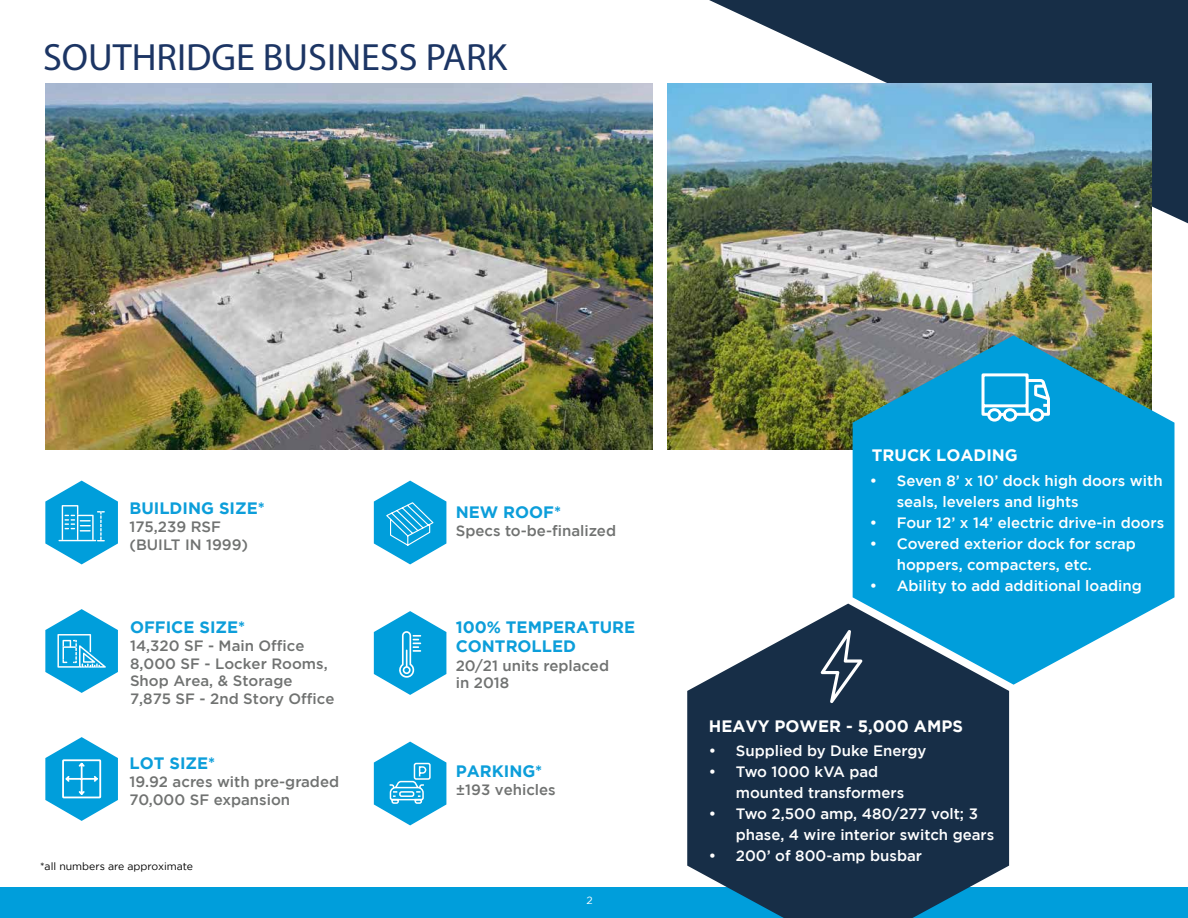
<style>
.page{position:relative;width:1188px;height:918px;background:#fff}
.page>*{position:absolute;margin:0;border:0;box-sizing:border-box;transform-origin:0 0}
.t1{font:38.1px "Myriad Pro";color:#1c3564}
.t2{font:700 16.5px/19.6px "Gotham";color:#0c9eda}
.t3{font:700 16.5px "Gotham";color:#fff}
.t4{font:500 15px/21px "Gotham";color:#fff}
.t5{font:500 15px/17.7px "Gotham";color:#707271}
.t6{font:10.5px "Gotham";color:#000}
.t7{font:10.5px "Gotham";color:#fff}
</style>
<div class="page">
<svg style="left:709px;top:0;width:479px;height:223px;fill:#172e47"></svg>
<svg style="left:45px;top:737px;width:73px;height:84px"></svg>
<svg style="left:45px;top:481px;width:73px;height:83px"></svg>
<svg style="left:45px;top:609px;width:73px;height:84px"></svg>
<svg style="left:374px;top:611px;width:72px;height:84px"></svg>
<svg style="left:374px;top:742px;width:72px;height:83px"></svg>
<svg style="left:374px;top:481px;width:72px;height:83px"></svg>
<img style="left:45px;top:83px;width:607px;height:367px">
<img style="left:667px;top:83px;width:485px;height:367px">
<div style="left:0;top:888px;width:1188px;height:30px;background:#009edb"></div>
<svg style="left:853px;top:335px;width:321px;height:350px;background:#27a2cd"></svg>
<svg style="left:687px;top:604px;width:322px;height:314px;background:#2a4c66"></svg>
<svg style="left:980px;top:372px;width:72px;height:51px"></svg>
<svg style="left:821px;top:630px;width:41px;height:73px;background:#43566a"></svg>
<h1 class="t1" style="left:43px;top:34px;width:466px">SOUTHRIDGE BUSINESS PARK</h1>
<p class="t2" style="left:129px;top:498px;width:137px">BUILDING SIZE*</p>
<p class="t5" style="left:129px;top:518px;width:120px">175,239 RSF (BUILT IN 1999)</p>
<p class="t2" style="left:130px;top:617px;width:117px">OFFICE SIZE*</p>
<p class="t5" style="left:130px;top:637px;width:206px">14,320 SF - Main Office<br>8,000 SF - Locker Rooms,<br>Shop Area, &amp; Storage<br>7,875 SF - 2nd Story Office</p>
<p class="t2" style="left:130px;top:753px;width:87px">LOT SIZE*</p>
<p class="t5" style="left:130px;top:772px;width:211px">19.92 acres with pre-graded<br>70,000 SF expansion</p>
<p class="t6" style="left:40px;top:860px;width:154px">*all numbers are approximate</p>
<p class="t2" style="left:456px;top:501px;width:107px">NEW ROOF*</p>
<p class="t5" style="left:456px;top:521px;width:162px">Specs to-be-finalized</p>
<p class="t2" style="left:456px;top:616px;width:181px">100% TEMPERATURE<br>CONTROLLED</p>
<p class="t5" style="left:456px;top:656px;width:155px">20/21 units replaced in 2018</p>
<p class="t2" style="left:456px;top:761px;width:88px">PARKING*</p>
<p class="t5" style="left:456px;top:780px;width:102px">±193 vehicles</p>
<p class="t7" style="left:587px;top:894px;width:8px">2</p>
<p class="t3" style="left:872px;top:446px;width:147px">TRUCK LOADING</p>
<p class="t4" style="left:897px;top:470px;width:267px;text-indent:-27px">• Seven 8’ x 10’ dock high doors with seals, levelers and lights</p>
<p class="t4" style="left:870px;top:512px;width:296px">• Four 12’ x 14’ electric drive-in doors</p>
<p class="t4" style="left:897px;top:533px;width:241px;text-indent:-27px">• Covered exterior dock for scrap hoppers, compacters, etc.</p>
<p class="t4" style="left:870px;top:575px;width:274px">• Ability to add additional loading</p>
<p class="t3" style="left:709px;top:717px;width:256px">HEAVY POWER - 5,000 AMPS</p>
<p class="t4" style="left:709px;top:740px;width:219px">• Supplied by Duke Energy</p>
<p class="t4" style="left:736px;top:761px;width:170px;text-indent:-27px">• Two 1000 kVA pad mounted transformers</p>
<p class="t4" style="left:736px;top:803px;width:260px;text-indent:-27px">• Two 2,500 amp, 480/277 volt; 3 phase, 4 wire interior switch gears</p>
<p class="t4" style="left:709px;top:845px;width:215px">• 200’ of 800-amp busbar</p>
</div>
